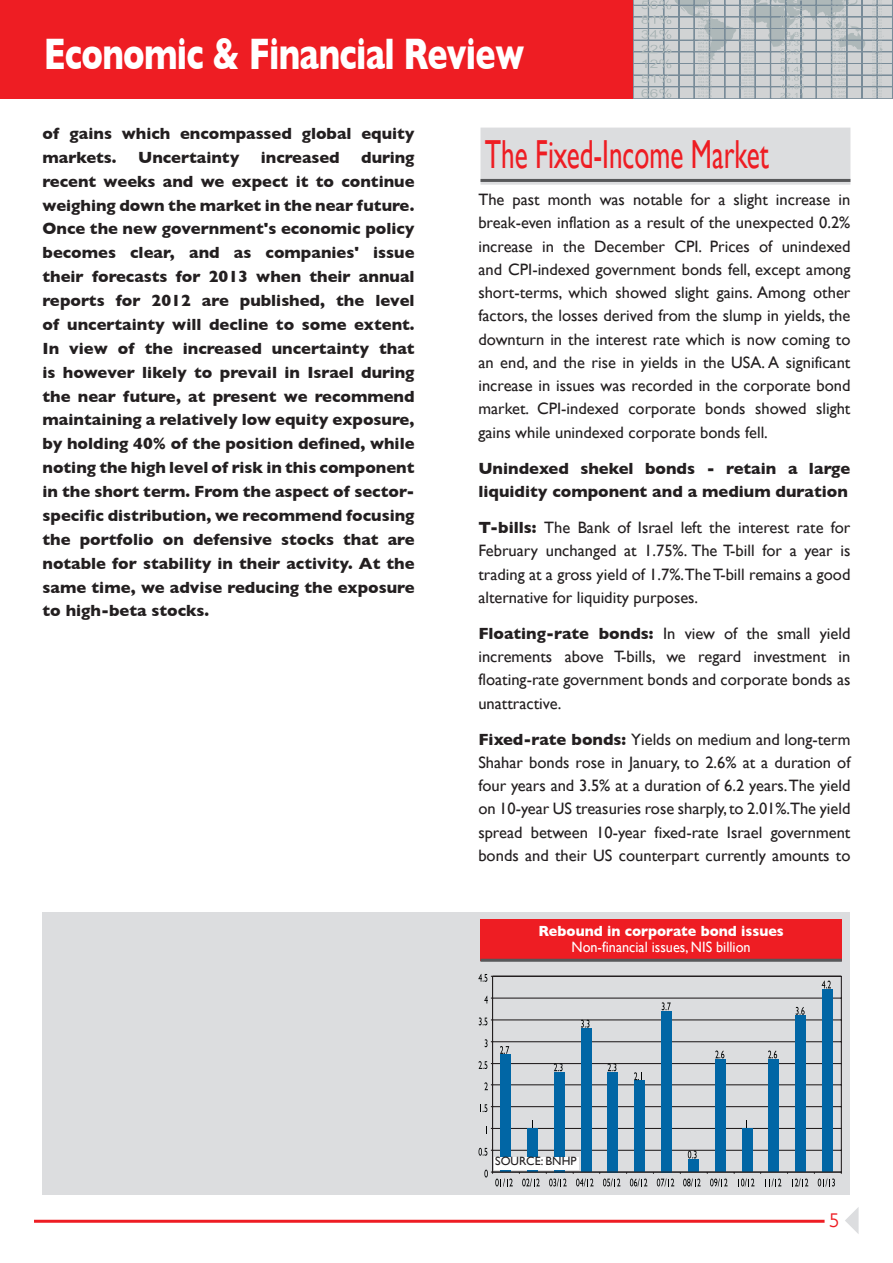
<style>
.page{position:relative;width:893px;height:1263px;background:#fff}
.page>*{position:absolute;margin:0;border:0;box-sizing:border-box;transform-origin:0 0}
.t1{font:700 45px "Gill Sans";letter-spacing:-.02em;color:#fff;scale:.75 1}
.כותרת_אנגלית{font:40.5px "Gill Sans";color:#ee1d23;scale:.67 1}
.כותרת_אנגלית-2{font:300 29.7px "Poalim Sans Std";color:#ee1d23}
.טקסט_שוטף_אנגלית{font:16.5px/23.2px "Gill Sans";color:#231f20;text-align:justify}
.טקסט_שוטף_אנגלית-2{font:700 16.5px/23.9px "Gill Sans";color:#231f20}
.כותרת_אנגלית-3{font:15px/16.5px "Gill Sans";color:#fff;text-align:center;scale:.95 1}
.כותרת_אנגלית-4{font:12px "Gill Sans";color:#231f20}
.s1{font-weight:700}
</style>
<div class="page">
<div style="left:0;top:0;width:893px;height:98px;background:#ee1d23"></div>
<svg style="left:633px;top:0;width:260px;height:98px;background:#b9c0c3"></svg>
<hr style="left:34px;top:1220px;width:791px;height:3px;background:#ee1d23">
<svg style="left:845px;top:1207px;width:14px;height:27px"></svg>
<div style="left:43px;top:912px;width:807px;height:282px;background:#dcdddf"></div>
<div style="left:480px;top:128px;width:370px;height:57px;background:#dcdddf;border:2px solid #dcdddf"></div>
<hr style="left:480px;top:179px;width:370px;height:3px;background:#57585a">
<div style="left:480px;top:920px;width:362px;height:41px;background:#ee1d23"></div>
<hr style="left:480px;top:959px;width:362px;height:3px;background:#57585a">
<hr style="left:492px;top:1150px;width:349px;height:1px;background:#231f20">
<hr style="left:492px;top:1128px;width:349px;height:1px;background:#231f20">
<hr style="left:492px;top:1106px;width:349px;height:1px;background:#231f20">
<hr style="left:492px;top:1084px;width:349px;height:1px;background:#231f20">
<hr style="left:492px;top:1063px;width:349px;height:1px;background:#231f20">
<hr style="left:492px;top:1041px;width:349px;height:1px;background:#231f20">
<hr style="left:492px;top:1019px;width:349px;height:1px;background:#231f20">
<hr style="left:492px;top:997px;width:349px;height:2px;background:#231f20">
<hr style="left:492px;top:976px;width:349px;height:1px;background:#231f20">
<hr style="left:841px;top:976px;width:1px;height:196px;background:#231f20">
<div style="left:500px;top:1054px;width:11px;height:118px;background:#0166a5"></div>
<div style="left:527px;top:1128px;width:11px;height:44px;background:#0166a5"></div>
<div style="left:554px;top:1072px;width:11px;height:100px;background:#0166a5"></div>
<div style="left:581px;top:1028px;width:10px;height:144px;background:#0166a5"></div>
<div style="left:607px;top:1072px;width:11px;height:100px;background:#0166a5"></div>
<div style="left:634px;top:1081px;width:11px;height:91px;background:#0166a5"></div>
<div style="left:661px;top:1011px;width:11px;height:161px;background:#0166a5"></div>
<div style="left:688px;top:1159px;width:11px;height:13px;background:#0166a5"></div>
<div style="left:715px;top:1059px;width:11px;height:113px;background:#0166a5"></div>
<div style="left:742px;top:1128px;width:10px;height:44px;background:#0166a5"></div>
<div style="left:768px;top:1059px;width:11px;height:113px;background:#0166a5"></div>
<div style="left:795px;top:1015px;width:11px;height:157px;background:#0166a5"></div>
<div style="left:822px;top:989px;width:11px;height:183px;background:#0166a5"></div>
<hr style="left:492px;top:976px;width:1px;height:196px;background:#231f20">
<hr style="left:492px;top:1171px;width:349px;height:1px;background:#231f20">
<svg style="left:500px;top:1046px;width:9px;height:8px"></svg>
<svg style="left:554px;top:1063px;width:9px;height:8px"></svg>
<svg style="left:581px;top:1020px;width:8px;height:8px"></svg>
<svg style="left:608px;top:1063px;width:8px;height:8px"></svg>
<svg style="left:634px;top:1072px;width:8px;height:8px"></svg>
<svg style="left:662px;top:1002px;width:9px;height:8px"></svg>
<svg style="left:688px;top:1150px;width:9px;height:8px"></svg>
<svg style="left:715px;top:1050px;width:9px;height:8px"></svg>
<svg style="left:768px;top:1050px;width:9px;height:8px"></svg>
<svg style="left:796px;top:1007px;width:9px;height:8px"></svg>
<svg style="left:822px;top:980px;width:9px;height:8px"></svg>
<svg style="left:479px;top:1148px;width:13px;height:8px"></svg>
<svg style="left:480px;top:1104px;width:12px;height:8px"></svg>
<svg style="left:484px;top:1082px;width:8px;height:8px"></svg>
<svg style="left:479px;top:1061px;width:13px;height:8px"></svg>
<svg style="left:485px;top:1039px;width:7px;height:8px"></svg>
<svg style="left:479px;top:1017px;width:13px;height:8px"></svg>
<svg style="left:484px;top:996px;width:8px;height:7px"></svg>
<svg style="left:478px;top:974px;width:14px;height:8px"></svg>
<svg style="left:484px;top:1169px;width:29px;height:17px"></svg>
<svg style="left:519px;top:1172px;width:21px;height:14px"></svg>
<svg style="left:546px;top:1172px;width:21px;height:14px"></svg>
<svg style="left:573px;top:1172px;width:20px;height:14px"></svg>
<svg style="left:599px;top:1172px;width:21px;height:14px"></svg>
<svg style="left:626px;top:1172px;width:21px;height:14px"></svg>
<svg style="left:653px;top:1172px;width:21px;height:14px"></svg>
<svg style="left:680px;top:1172px;width:21px;height:14px"></svg>
<svg style="left:707px;top:1172px;width:20px;height:14px"></svg>
<svg style="left:734px;top:1172px;width:20px;height:14px"></svg>
<svg style="left:760px;top:1172px;width:21px;height:14px"></svg>
<svg style="left:787px;top:1172px;width:21px;height:14px"></svg>
<svg style="left:814px;top:1172px;width:21px;height:14px"></svg>
<div style="left:494px;top:1157px;width:85px;height:12px;background:#fff"></div>
<h1 class="t1" style="left:44px;top:28px;width:642px">Economic &amp; Financial Review</h1>
<p class="טקסט_שוטף_אנגלית-2" style="left:43px;top:121px;width:374px">of gains which encompassed global equity markets.</p>
<p class="טקסט_שוטף_אנגלית-2" style="left:43px;top:145px;width:374px;text-align:justify;text-indent:319px">during recent weeks and we expect it to continue weighing down the market in the near future.<br>Once the new government's economic policy becomes clear, and as companies' issue their forecasts for 2013 when their annual reports for 2012 are published, the level of uncertainty will decline to some extent.<br>In view of the increased uncertainty that is however likely to prevail in Israel during the near future, at present we recommend maintaining a relatively low equity exposure, by holding 40% of the position defined, while noting the high level of risk in this component in the short term. From the aspect of sector&shy;specific distribution, we recommend focusing the portfolio on defensive stocks that are notable for stability in their activity. At the same time, we advise reducing the exposure to high-beta stocks.</p>
<p class="טקסט_שוטף_אנגלית-2" style="left:138px;top:145px;width:103px">Uncertainty</p>
<p class="טקסט_שוטף_אנגלית-2" style="left:261px;top:145px;width:81px">increased</p>
<p class="כותרת_אנגלית" style="left:485px;top:130px;width:425px">The Fixed-Income Market</p>
<p class="טקסט_שוטף_אנגלית" style="left:478px;top:188px;width:374px">The past month was notable for a slight increase in break-even inflation as a result of the unexpected 0.2% increase in the December CPI. Prices of unindexed and CPI-indexed government bonds fell, except among short-terms, which showed slight gains. Among other factors, the losses derived from the slump in yields, the downturn in the interest rate which is now coming to an end, and the rise in yields in the USA. A significant increase in issues was recorded in the corporate bond market. CPI-indexed corporate bonds showed slight gains while unindexed corporate bonds fell.</p>
<p class="טקסט_שוטף_אנגלית-2" style="left:478px;top:456px;width:374px;line-height:23.2px">Unindexed shekel bonds - retain a large liquidity component and a medium duration</p>
<p class="טקסט_שוטף_אנגלית" style="left:478px;top:516px;width:374px"><span class="s1">T-bills:</span> The Bank of Israel left the interest rate for February unchanged at 1.75%. The T-bill for a year is trading at a gross yield of 1.7%.The T-bill remains a good alternative for liquidity purposes.</p>
<p class="טקסט_שוטף_אנגלית" style="left:478px;top:621px;width:374px"><span class="s1">Floating-rate bonds:</span> In view of the small yield increments above T-bills, we regard investment in floating-rate government bonds and corporate bonds as unattractive.</p>
<p class="טקסט_שוטף_אנגלית" style="left:478px;top:727px;width:374px"><span class="s1">Fixed-rate bonds:</span> Yields on medium and long-term Shahar bonds rose in January, to 2.6% at a duration of four years and 3.5% at a duration of 6.2 years. The yield on 10-year US treasuries rose sharply, to 2.01%.The yield spread between 10-year fixed-rate Israel government bonds and their US counterpart currently amounts to</p>
<p class="כותרת_אנגלית-3" style="left:538px;top:922px;width:260px"><span class="s1">Rebound in corporate bond issues<br></span>Non-financial issues, NIS billion</p>
<p class="כותרת_אנגלית-4" style="left:495px;top:1154px;width:83px">SOURCE: BNHP</p>
<p class="כותרת_אנגלית-2" style="left:828px;top:1206px;width:13px">5</p>
</div>
